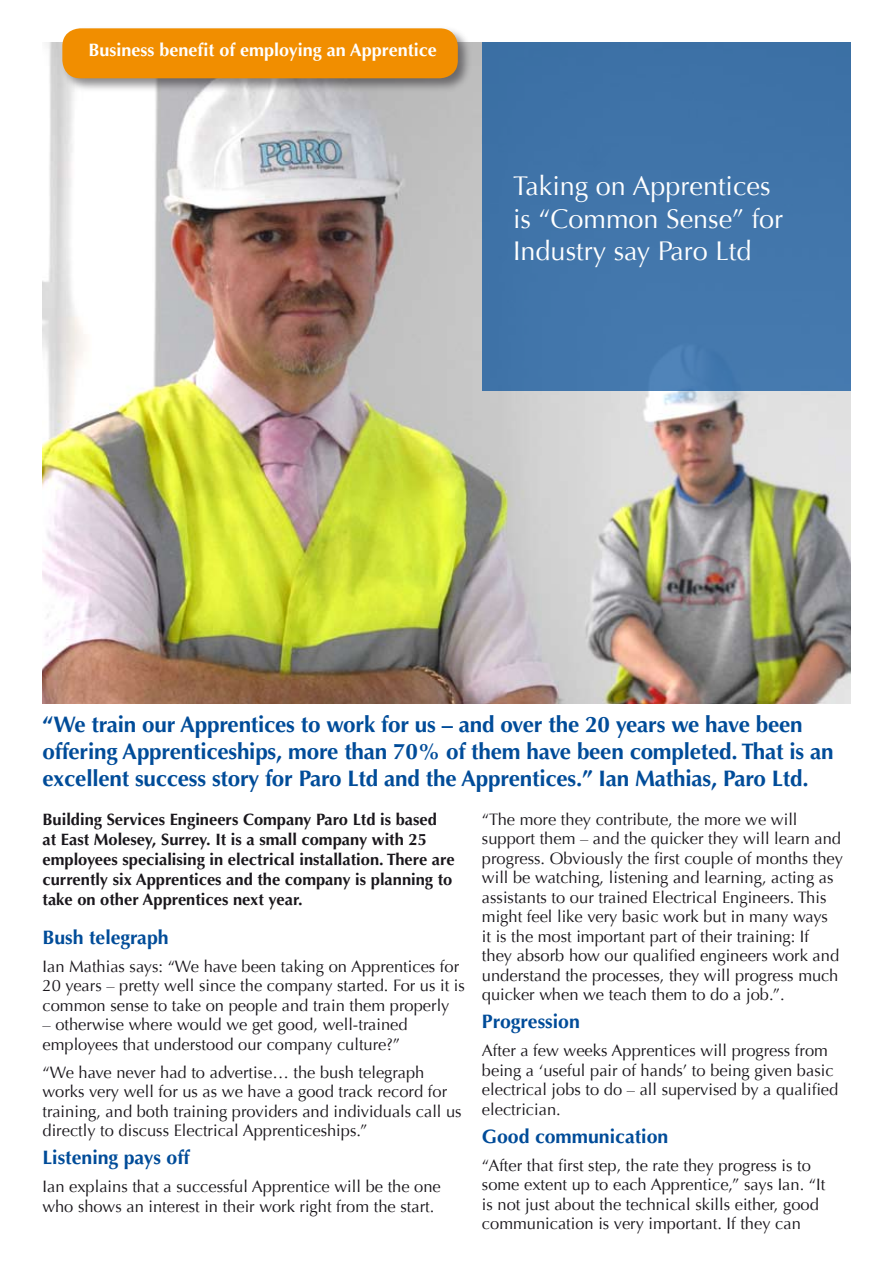
<style>
.page{position:relative;width:893px;height:1263px;background:#fff}
.page>*{position:absolute;margin:0;border:0;box-sizing:border-box;transform-origin:0 0}
.t1{font:27px/32.4px "Optima";color:#fff}
.t2{font:700 22.5px/27px "Optima";letter-spacing:-.01em;color:#004c99}
.t3{font:700 19.5px "Optima";color:#004c99}
.t4{font:700 18px "Optima";color:#fff}
.t5{font:16.5px/19.5px "Optima";color:#1a171c}
.t6{font:700 16.5px/19.8px "Optima";color:#1a171c}
</style>
<div class="page">
<img style="left:43px;top:43px;width:807px;height:660px">
<div style="left:482px;top:43px;width:368px;height:348px;background:#4175aa"></div>
<div style="left:60px;top:26px;width:414px;height:69px;background:#1a171c;opacity:.5"></div>
<div style="left:62px;top:28px;width:396px;height:50px;background:#f18e00;border-radius:18px"></div>
<p class="t4" style="left:88px;top:39px;width:350px">Business benefit of employing an Apprentice</p>
<h1 class="t1" style="left:513px;top:170px;width:272px">Taking on Apprentices is “Common Sense” for<br>Industry say Paro Ltd</h1>
<h2 class="t2" style="left:43px;top:711px;width:793px">“We train our Apprentices to work for us – and over the 20 years we have been offering Apprenticeships, more than 70% of them have been completed. That is an excellent success story for Paro Ltd and the Apprentices.” Ian Mathias, Paro Ltd.</h2>
<p class="t6" style="left:43px;top:810px;width:414px">Building Services Engineers Company Paro Ltd is based at East Molesey, Surrey. It is a small company with 25 employees specialising in electrical installation. There are currently six Apprentices and the company is planning to take on other Apprentices next year.</p>
<p class="t3" style="left:43px;top:925px;width:128px">Bush telegraph</p>
<p class="t5" style="left:43px;top:956px;width:424px">Ian Mathias says: “We have been taking on Apprentices for<br>20 years – pretty well since the company started. For us it is common sense to take on people and train them properly</p>
<p class="t5" style="left:43px;top:1015px;width:367px">– otherwise where would we get good, well-trained employees that understood our company culture?”</p>
<p class="t5" style="left:43px;top:1062px;width:421px">“We have never had to advertise… the bush telegraph works very well for us as we have a good track record for training, and both training providers and individuals call us directly to discuss Electrical Apprenticeships.”</p>
<p class="t3" style="left:43px;top:1146px;width:149px">Listening pays off</p>
<p class="t5" style="left:43px;top:1177px;width:400px">Ian explains that a successful Apprentice will be the one who shows an interest in their work right from the start.</p>
<p class="t5" style="left:482px;top:809px;width:363px">“The more they contribute, the more we will support them – and the quicker they will learn and progress. Obviously the first couple of months they will be watching, listening and learning, acting as assistants to our trained Electrical Engineers. This might feel like very basic work but in many ways<br>it is the most important part of their training: If they absorb how our qualified engineers work and understand the processes, they will progress much quicker when we teach them to do a job.”.</p>
<p class="t3" style="left:482px;top:1010px;width:100px">Progression</p>
<p class="t5" style="left:482px;top:1041px;width:358px">After a few weeks Apprentices will progress from being a ‘useful pair of hands’ to being given basic electrical jobs to do – all supervised by a qualified electrician.</p>
<p class="t3" style="left:482px;top:1125px;width:188px">Good communication</p>
<p class="t5" style="left:482px;top:1155px;width:345px">“After that first step, the rate they progress is to some extent up to each Apprentice,” says Ian. “It is not just about the technical skills either, good communication is very important. If they can</p>
</div>
